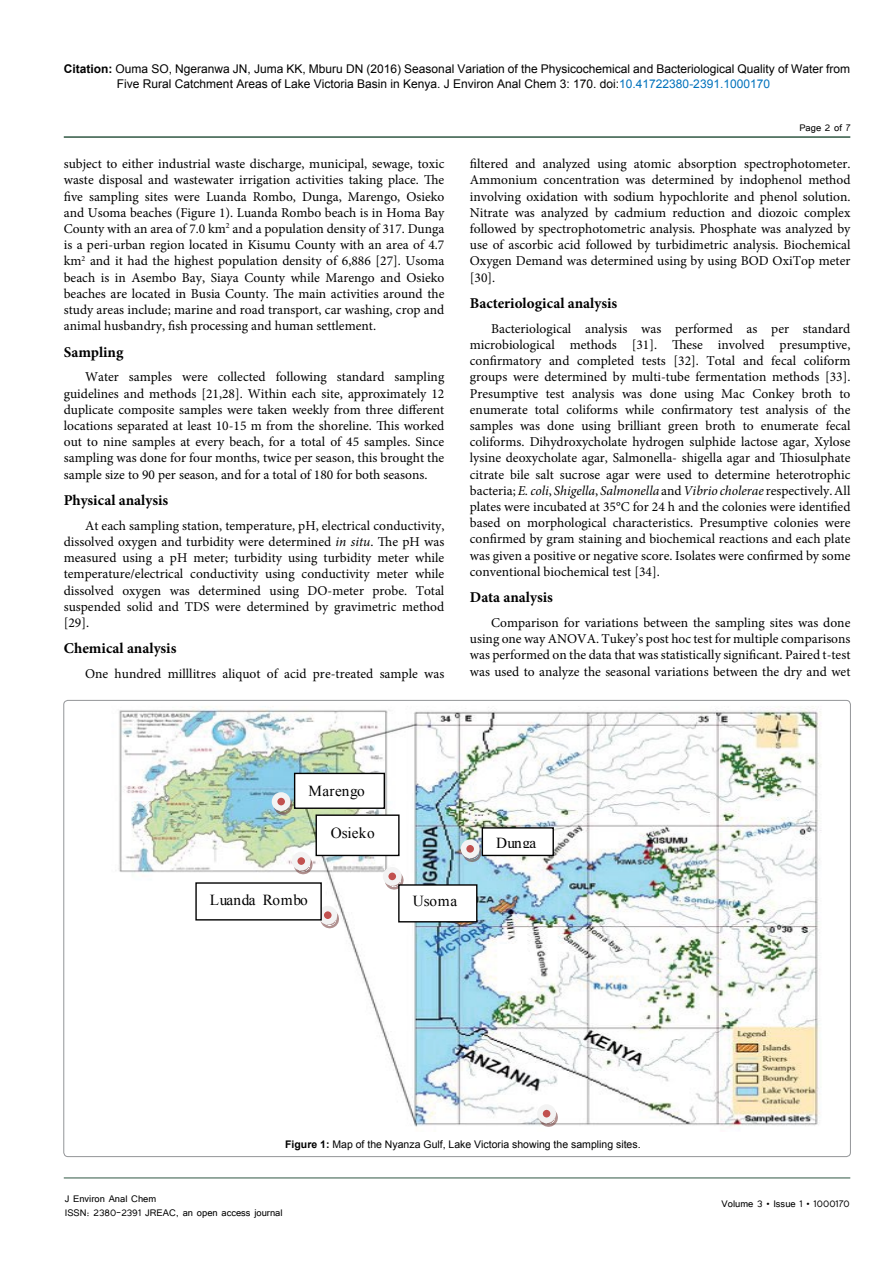
<style>
.page{position:relative;width:893px;height:1263px;background:#fff}
.page>*{position:absolute;margin:0;border:0;box-sizing:border-box;transform-origin:0 0}
.t1{font:15.3px "Times New Roman";letter-spacing:.01em;color:#010101}
.SSH{font:700 15px "Minion Pro";color:#000}
.ecxmsonormal{font:13.5px/16.2px "Minion Pro";color:#000;text-align:justify}
.t2{font:12px/15px "Arial";color:#000}
.t3{font:12px/14.4px "Tunga";color:#000}
.t4{font:10.5px "Arial";color:#000}
.s1{font-weight:700}
.s2{color:#0072bc}
.s3{font-style:italic}
</style>
<div class="page">
<hr style="left:64px;top:1178px;width:786px;height:1px;background:#305843">
<hr style="left:64px;top:136px;width:786px;height:2px;background:#305843">
<img style="left:91px;top:699px;width:744px;height:429px">
<svg style="left:463px;top:843px;width:18px;height:19px"></svg>
<div style="left:463px;top:842px;width:14px;height:13px;background:#c1514f;border-radius:50%"></div>
<div style="left:461px;top:839px;width:19px;height:19px;border:6px solid #f3f3f3;border-radius:50%"></div>
<svg style="left:320px;top:909px;width:19px;height:19px"></svg>
<div style="left:321px;top:908px;width:13px;height:14px;background:#c1514f;border-radius:50%"></div>
<div style="left:318px;top:906px;width:19px;height:18px;border:6px solid #f3f3f3;border-radius:50%"></div>
<svg style="left:294px;top:855px;width:19px;height:19px"></svg>
<div style="left:295px;top:854px;width:13px;height:14px;background:#c1514f;border-radius:50%"></div>
<div style="left:292px;top:852px;width:19px;height:18px;border:6px solid #f3f3f3;border-radius:50%"></div>
<svg style="left:539px;top:1108px;width:19px;height:19px"></svg>
<div style="left:540px;top:1107px;width:13px;height:13px;background:#c1514f;border-radius:50%"></div>
<div style="left:537px;top:1104px;width:19px;height:19px;border:6px solid #f3f3f3;border-radius:50%"></div>
<svg style="left:385px;top:871px;width:19px;height:18px"></svg>
<div style="left:386px;top:870px;width:13px;height:13px;background:#c1514f;border-radius:50%"></div>
<div style="left:383px;top:867px;width:19px;height:19px;border:6px solid #f3f3f3;border-radius:50%"></div>
<svg style="left:274px;top:796px;width:18px;height:19px"></svg>
<div style="left:275px;top:795px;width:13px;height:13px;background:#c1514f;border-radius:50%"></div>
<div style="left:272px;top:792px;width:19px;height:19px;border:6px solid #f3f3f3;border-radius:50%"></div>
<div style="left:295px;top:773px;width:89px;height:35px;background:#fff"></div>
<div style="left:294px;top:773px;width:91px;height:36px;border:1px solid #010101"></div>
<div style="left:316px;top:815px;width:83px;height:40px;background:#fff"></div>
<div style="left:316px;top:814px;width:84px;height:42px;border:1px solid #010101"></div>
<div style="left:482px;top:828px;width:71px;height:27px;background:#fff"></div>
<div style="left:482px;top:827px;width:72px;height:29px;border:1px solid #010101"></div>
<div style="left:399px;top:885px;width:78px;height:37px;background:#fff"></div>
<div style="left:398px;top:884px;width:79px;height:38px;border:1px solid #010101"></div>
<div style="left:196px;top:883px;width:125px;height:37px;background:#fff"></div>
<div style="left:195px;top:882px;width:127px;height:38px;border:1px solid #010101"></div>
<p class="t2" style="left:117px;top:61px;width:735px;text-indent:-53px"><span class="s1">Citation:</span> Ouma SO, Ngeranwa JN, Juma KK, Mburu DN (2016) Seasonal Variation of the Physicochemical and Bacteriological Quality of Water from<br>Five Rural Catchment Areas of Lake Victoria Basin in Kenya. J Environ Anal Chem 3: 170. doi:<span class="s2">10.41722380-2391.1000170</span></p>
<p class="t3" style="left:799px;top:119px;width:53px">Page 2 of 7</p>
<p class="ecxmsonormal" style="left:64px;top:156px;width:382px">subject to either industrial waste discharge, municipal, sewage, toxic waste disposal and wastewater irrigation activities taking place. The five sampling sites were Luanda Rombo, Dunga, Marengo, Osieko and Usoma beaches (Figure 1). Luanda Rombo beach is in Homa Bay County with an area of 7.0 km<sup>2</sup> and a population density of 317. Dunga is a peri-urban region located in Kisumu County with an area of 4.7 km<sup>2</sup> and it had the highest population density of 6,886 [27]. Usoma beach is in Asembo Bay, Siaya County while Marengo and Osieko beaches are located in Busia County. The main activities around the study areas include; marine and road transport, car washing, crop and animal husbandry, fish processing and human settlement.</p>
<p class="SSH" style="left:64px;top:341px;width:61px">Sampling</p>
<p class="ecxmsonormal" style="left:64px;top:369px;width:382px;text-indent:21px">Water samples were collected following standard sampling guidelines and methods [21,28]. Within each site, approximately 12 duplicate composite samples were taken weekly from three different locations separated at least 10-15 m from the shoreline. This worked out to nine samples at every beach, for a total of 45 samples. Since sampling was done for four months, twice per season, this brought the sample size to 90 per season, and for a total of 180 for both seasons.</p>
<p class="SSH" style="left:64px;top:490px;width:106px">Physical analysis</p>
<p class="ecxmsonormal" style="left:64px;top:517px;width:382px;text-indent:21px">At each sampling station, temperature, pH, electrical conductivity, dissolved oxygen and turbidity were determined <span class="s3">in situ</span>. The pH was measured using a pH meter; turbidity using turbidity meter while temperature/electrical conductivity using conductivity meter while dissolved oxygen was determined using DO-meter probe. Total suspended solid and TDS were determined by gravimetric method [29].</p>
<p class="SSH" style="left:64px;top:638px;width:114px">Chemical analysis</p>
<p class="ecxmsonormal" style="left:85px;top:666px;width:361px">One hundred milllitres aliquot of acid pre-treated sample was</p>
<p class="ecxmsonormal" style="left:470px;top:156px;width:382px">filtered and analyzed using atomic absorption spectrophotometer.<br>Ammonium concentration was determined by indophenol method involving oxidation with sodium hypochlorite and phenol solution.<br>Nitrate was analyzed by cadmium reduction and diozoic complex followed by spectrophotometric analysis. Phosphate was analyzed by use of ascorbic acid followed by turbidimetric analysis. Biochemical Oxygen Demand was determined using by using BOD OxiTop meter [30].</p>
<p class="SSH" style="left:470px;top:293px;width:149px">Bacteriological analysis</p>
<p class="ecxmsonormal" style="left:470px;top:320px;width:382px;text-indent:21px">Bacteriological analysis was performed as per standard microbiological methods [31]. These involved presumptive, confirmatory and completed tests [32]. Total and fecal coliform groups were determined by multi-tube fermentation methods [33].<br>Presumptive test analysis was done using Mac Conkey broth to enumerate total coliforms while confirmatory test analysis of the samples was done using brilliant green broth to enumerate fecal coliforms. Dihydroxycholate hydrogen sulphide lactose agar, Xylose lysine deoxycholate agar, Salmonella- shigella agar and Thiosulphate citrate bile salt sucrose agar were used to determine heterotrophic bacteria; <span class="s3">E. coli</span>, <span class="s3">Shigella</span>, <span class="s3">Salmonella</span> and <span class="s3">Vibrio cholerae</span> respectively. All plates were incubated at 35°C for 24 h and the colonies were identified based on morphological characteristics. Presumptive colonies were confirmed by gram staining and biochemical reactions and each plate was given a positive or negative score. Isolates were confirmed by some conventional biochemical test [34].</p>
<p class="SSH" style="left:470px;top:587px;width:84px">Data analysis</p>
<p class="ecxmsonormal" style="left:470px;top:615px;width:382px;text-indent:21px">Comparison for variations between the sampling sites was done using one way ANOVA. Tukey’s post hoc test for multiple comparisons was performed on the data that was statistically significant. Paired t-test was used to analyze the seasonal variations between the dry and wet</p>
<p class="t1" style="left:309px;top:781px;width:58px">Marengo</p>
<p class="t1" style="left:331px;top:822px;width:45px">Osieko</p>
<p class="t1" style="left:210px;top:889px;width:99px">Luanda Rombo</p>
<p class="t1" style="left:413px;top:891px;width:46px">Usoma</p>
<p class="t1" style="left:496px;top:832px;width:42px">Dunga</p>
<p class="t4" style="left:285px;top:1137px;width:357px"><span class="s1">Figure 1:</span> Map of the Nyanza Gulf, Lake Victoria showing the sampling sites.</p>
<p class="t3" style="left:65px;top:1190px;width:219px">J Environ Anal Chem<br>ISSN: 2380-2391 JREAC, an open access journal</p>
<p class="t3" style="left:722px;top:1196px;width:130px">Volume 3 • Issue 1 • 1000170</p>
</div>
